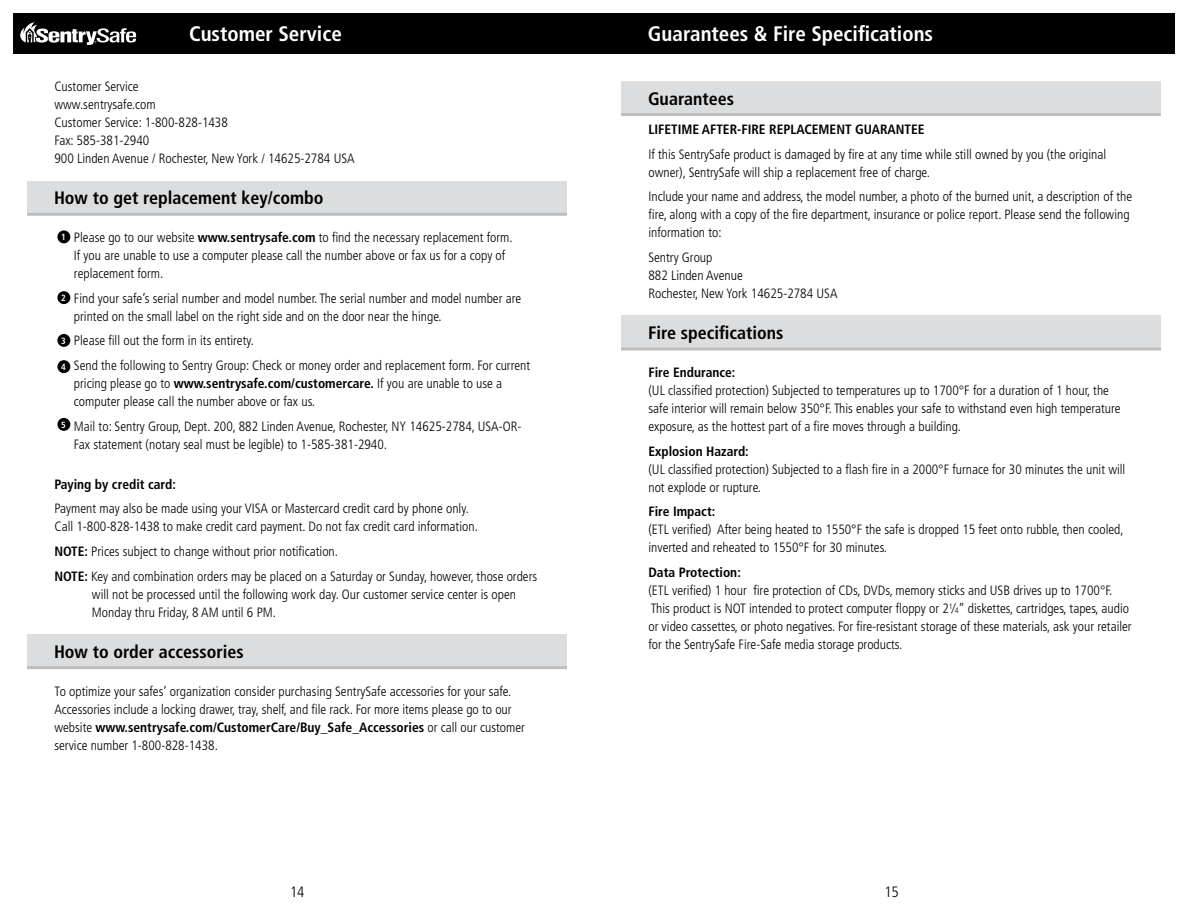
<style>
.page{position:relative;width:1188px;height:918px;background:#fff}
.page>*{position:absolute;margin:0;border:0;box-sizing:border-box;transform-origin:0 0}
.t1{font:700 condensed 21px "Frutiger";color:#fff}
.t2{font:700 condensed 18px "Frutiger";color:#000}
.t3{font:300 condensed 15px "Frutiger";color:#000}
.t4{font:300 condensed 13.5px/18px "Frutiger";color:#000}
.t5{font:700 condensed 13.5px "Frutiger";color:#000}
.s1{font-weight:700;font-size:9px;color:#fff}
.s2{font-weight:700}
.s3{font-size:7.8px}
</style>
<div class="page">
<div style="left:594px;top:14px;width:580px;height:40px;background:#000"></div>
<div style="left:14px;top:14px;width:580px;height:40px;background:#000"></div>
<svg style="left:20px;top:22px;width:116px;height:23px"></svg>
<div style="left:57px;top:230px;width:13px;height:13px;background:#000;border-radius:50%"></div>
<div style="left:57px;top:291px;width:13px;height:13px;background:#000;border-radius:50%"></div>
<div style="left:57px;top:334px;width:13px;height:13px;background:#000;border-radius:50%"></div>
<div style="left:57px;top:360px;width:13px;height:13px;background:#000;border-radius:50%"></div>
<div style="left:57px;top:418px;width:13px;height:13px;background:#000;border-radius:50%"></div>
<div style="left:27px;top:181px;width:540px;height:33px;background:#dcddde"></div>
<hr style="left:27px;top:213px;width:540px;height:3px;background:#bcbec0">
<div style="left:621px;top:81px;width:540px;height:34px;background:#dcddde"></div>
<hr style="left:621px;top:113px;width:540px;height:3px;background:#bcbec0">
<div style="left:27px;top:634px;width:540px;height:34px;background:#dcddde"></div>
<hr style="left:27px;top:666px;width:540px;height:3px;background:#bcbec0">
<div style="left:621px;top:315px;width:540px;height:34px;background:#dcddde"></div>
<hr style="left:621px;top:347px;width:540px;height:3px;background:#bcbec0">
<h1 class="t1" style="left:189px;top:22px;width:154px">Customer Service</h1>
<h1 class="t1" style="left:648px;top:22px;width:287px">Guarantees &amp; Fire Specifications</h1>
<p class="t4" style="left:54px;top:78px;width:302px">Customer Service<br>www.sentrysafe.com<br>Customer Service: 1-800-828-1438<br>Fax: 585-381-2940<br>900 Linden Avenue / Rochester, New York / 14625-2784 USA</p>
<h2 class="t2" style="left:54px;top:187px;width:271px">How to get replacement key/combo</h2>
<p class="t4" style="left:74px;top:228px;width:440px;text-indent:-13px"><span class="s1">1</span> Please go to our website <span class="s2">www.sentrysafe.com</span> to find the necessary replacement form.<br>If you are unable to use a computer please call the number above or fax us for a copy of replacement form.</p>
<p class="t4" style="left:74px;top:289px;width:449px;text-indent:-13px"><span class="s1">2</span> Find your safe’s serial number and model number. The serial number and model number are printed on the small label on the right side and on the door near the hinge.</p>
<p class="t4" style="left:61px;top:329px;width:471px;line-height:24.8px"><span class="s1">3</span> Please fill out the form in its entirety.<br><span class="s1">4</span> Send the following to Sentry Group: Check or money order and replacement form. For current</p>
<p class="t4" style="left:74px;top:375px;width:430px">pricing please go to <span class="s2">www.sentrysafe.com/customercare.</span> If you are unable to use a computer please call the number above or fax us.</p>
<p class="t4" style="left:74px;top:417px;width:449px;text-indent:-13px"><sup>5</sup> Mail to: Sentry Group, Dept. 200, 882 Linden Avenue, Rochester, NY 14625-2784, USA-OR-<br>Fax statement (notary seal must be legible) to 1-585-381-2940.</p>
<p class="t5" style="left:54px;top:476px;width:123px">Paying by credit card:</p>
<p class="t4" style="left:54px;top:500px;width:425px">Payment may also be made using your VISA or Mastercard credit card by phone only.<br>Call 1-800-828-1438 to make credit card payment. Do not fax credit card information.</p>
<p class="t4" style="left:54px;top:539px;width:484px;line-height:24.8px"><span class="s2">NOTE:</span> Prices subject to change without prior notification.<br><span class="s2">NOTE:</span> Key and combination orders may be placed on a Saturday or Sunday, however, those orders</p>
<p class="t4" style="left:92px;top:585px;width:426px">will not be processed until the following work day. Our customer service center is open<br>Monday thru Friday, 8 AM until 6 PM.</p>
<h2 class="t2" style="left:54px;top:641px;width:191px">How to order accessories</h2>
<p class="t4" style="left:54px;top:682px;width:472px">To optimize your safes’ organization consider purchasing SentrySafe accessories for your safe.<br>Accessories include a locking drawer, tray, shelf, and file rack. For more items please go to our website <span class="s2">www.sentrysafe.com/CustomerCare/Buy_Safe_Accessories</span> or call our customer service number 1-800-828-1438.</p>
<h2 class="t2" style="left:648px;top:88px;width:88px">Guarantees</h2>
<p class="t5" style="left:648px;top:121px;width:278px">LIFETIME AFTER-FIRE REPLACEMENT GUARANTEE</p>
<p class="t4" style="left:648px;top:145px;width:459px">If this SentrySafe product is damaged by fire at any time while still owned by you (the original owner), SentrySafe will ship a replacement free of charge.</p>
<p class="t4" style="left:648px;top:188px;width:485px">Include your name and address, the model number, a photo of the burned unit, a description of the fire, along with a copy of the fire department, insurance or police report. Please send the following information to:</p>
<p class="t4" style="left:648px;top:249px;width:191px">Sentry Group<br>882 Linden Avenue<br>Rochester, New York 14625-2784 USA</p>
<h2 class="t2" style="left:648px;top:322px;width:137px">Fire specifications</h2>
<p class="t5" style="left:648px;top:364px;width:89px">Fire Endurance:</p>
<p class="t4" style="left:648px;top:381px;width:474px">(UL classified protection) Subjected to temperatures up to 1700°F for a duration of 1 hour, the safe interior will remain below 350°F. This enables your safe to withstand even high temperature exposure, as the hottest part of a fire moves through a building.</p>
<p class="t5" style="left:648px;top:443px;width:102px">Explosion Hazard:</p>
<p class="t4" style="left:648px;top:460px;width:478px">(UL classified protection) Subjected to a flash fire in a 2000°F furnace for 30 minutes the unit will not explode or rupture.</p>
<p class="t5" style="left:648px;top:504px;width:68px">Fire Impact:</p>
<p class="t4" style="left:648px;top:521px;width:477px">(ETL verified) After being heated to 1550°F the safe is dropped 15 feet onto rubble, then cooled, inverted and reheated to 1550°F for 30 minutes.</p>
<p class="t5" style="left:648px;top:564px;width:94px">Data Protection:</p>
<p class="t4" style="left:648px;top:582px;width:485px">(ETL verified) 1 hour fire protection of CDs, DVDs, memory sticks and USB drives up to 1700°F.<br>This product is NOT intended to protect computer floppy or 2<sup>1</sup>⁄<span class="s3">4</span>” diskettes, cartridges, tapes, audio or video cassettes, or photo negatives. For fire-resistant storage of these materials, ask your retailer for the SentrySafe Fire-Safe media storage products.</p>
<p class="t3" style="left:290px;top:883px;width:16px">14</p>
<p class="t3" style="left:884px;top:883px;width:16px">15</p>
</div>
